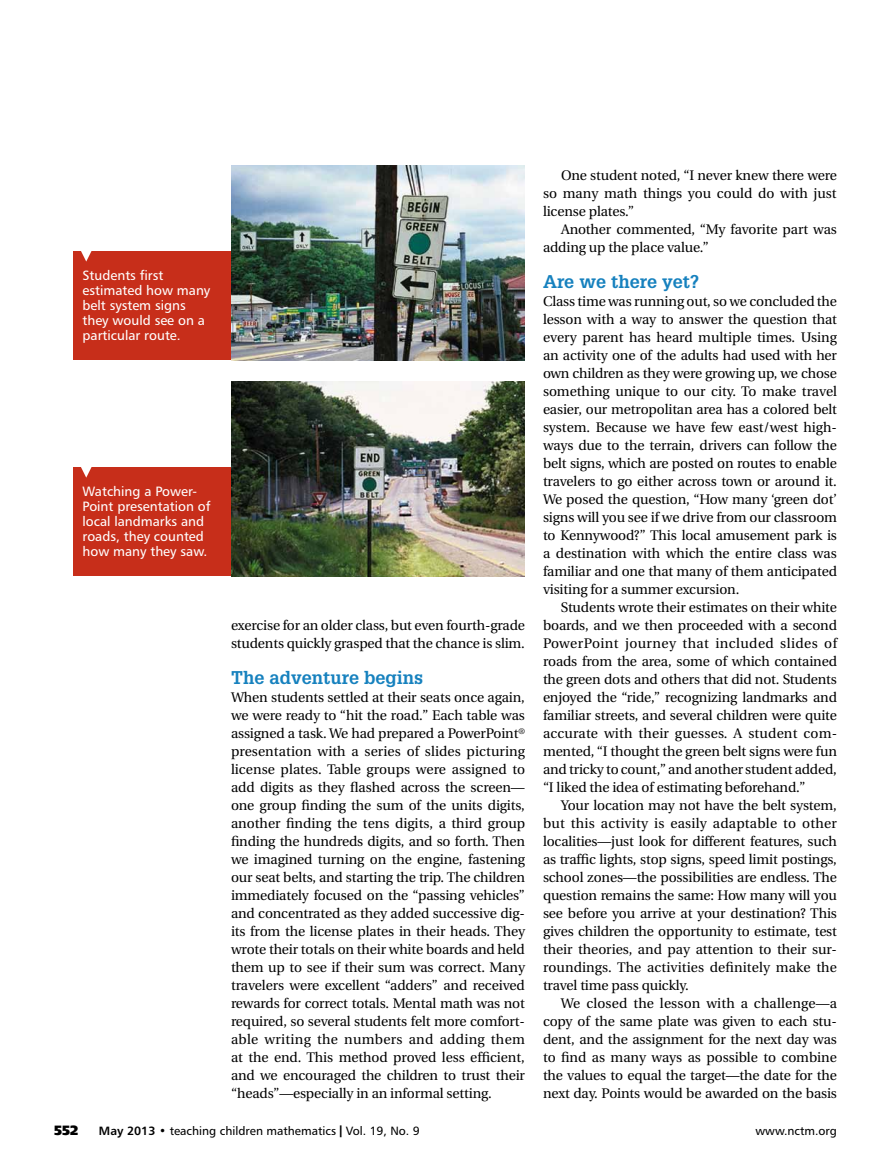
<style>
.page{position:relative;width:891px;height:1175px;background:#fff}
.page>*{position:absolute;margin:0;border:0;box-sizing:border-box;transform-origin:0 0}
.t1{font:700 18px "Glypha";color:#1681be}
.t2{font:13.8px/18px "Utopia";letter-spacing:-.01em;color:#000;text-align:justify}
.t3{font:13.5px/15px "Humanist 777 BT Roman B";color:#fff}
.t4{font:13.5px "Humanist 777 BT Extra Black B";color:#000}
.t5{font:12px "Humanist 777 BT Roman B";color:#000}
.s1{font-family:"Humanist 777 BT Bold B"}
.s2{font-family:"Interstate";font-weight:700}
</style>
<div class="page">
<img style="left:231px;top:165px;width:294px;height:195px">
<img style="left:231px;top:381px;width:294px;height:195px">
<div style="left:74px;top:251px;width:157px;height:109px;background:#c72e1a"></div>
<svg style="left:81px;top:251px;width:11px;height:10px"></svg>
<div style="left:74px;top:467px;width:157px;height:109px;background:#c72e1a"></div>
<svg style="left:81px;top:467px;width:11px;height:10px"></svg>
<p class="t3" style="left:82px;top:268px;width:129px">Students first estimated how many belt system signs they would see on a particular route.</p>
<p class="t3" style="left:82px;top:484px;width:130px">Watching a Power-<br>Point presentation of local landmarks and roads, they counted how many they saw.</p>
<p class="t2" style="left:231px;top:617px;width:295px">exercise for an older class, but even fourth-grade students quickly grasped that the chance is slim.</p>
<h1 class="t1" style="left:231px;top:666px;width:194px">The adventure begins</h1>
<p class="t2" style="left:231px;top:689px;width:296px">When students settled at their seats once again, we were ready to “hit the road.” Each table was assigned a task. We had prepared a PowerPoint<sup>® </sup>presentation with a series of slides picturing license plates. Table groups were assigned to add digits as they flashed across the screen— one group finding the sum of the units digits, another finding the tens digits, a third group finding the hundreds digits, and so forth. Then we imagined turning on the engine, fastening our seat belts, and starting the trip. The children immediately focused on the “passing vehicles” and concentrated as they added successive dig&shy;its from the license plates in their heads. They wrote their totals on their white boards and held them up to see if their sum was correct. Many travelers were excellent “adders” and received rewards for correct totals. Mental math was not required, so several students felt more comfort&shy;able writing the numbers and adding them at the end. This method proved less efficient, and we encouraged the children to trust their “heads”—especially in an informal setting.</p>
<p class="t2" style="left:543px;top:167px;width:295px;text-indent:18px">One student noted, “I never knew there were so many math things you could do with just license plates.”</p>
<p class="t2" style="left:543px;top:220px;width:295px;text-indent:18px">Another commented, “My favorite part was adding up the place value.”</p>
<h1 class="t1" style="left:543px;top:270px;width:158px">Are we there yet?</h1>
<p class="t2" style="left:543px;top:293px;width:296px">Class time was running out, so we concluded the lesson with a way to answer the question that every parent has heard multiple times. Using an activity one of the adults had used with her own children as they were growing up, we chose something unique to our city. To make travel easier, our metropolitan area has a colored belt system. Because we have few east/west high&shy;ways due to the terrain, drivers can follow the belt signs, which are posted on routes to enable travelers to go either across town or around it.<br>We posed the question, “How many ‘green dot’ signs will you see if we drive from our classroom to Kennywood?” This local amusement park is a destination with which the entire class was familiar and one that many of them anticipated visiting for a summer excursion.</p>
<p class="t2" style="left:543px;top:599px;width:296px;text-indent:18px">Students wrote their estimates on their white boards, and we then proceeded with a second PowerPoint journey that included slides of roads from the area, some of which contained the green dots and others that did not. Students enjoyed the “ride,” recognizing landmarks and familiar streets, and several children were quite accurate with their guesses. A student com&shy;mented, “I thought the green belt signs were fun and tricky to count,” and another student added, “I liked the idea of estimating beforehand.”</p>
<p class="t2" style="left:543px;top:796px;width:296px;text-indent:18px">Your location may not have the belt system, but this activity is easily adaptable to other localities—just look for different features, such as traffic lights, stop signs, speed limit postings, school zones—the possibilities are endless. The question remains the same: How many will you see before you arrive at your destination? This gives children the opportunity to estimate, test their theories, and pay attention to their sur&shy;roundings. The activities definitely make the travel time pass quickly.</p>
<p class="t2" style="left:543px;top:994px;width:296px;text-indent:18px">We closed the lesson with a challenge—a copy of the same plate was given to each stu&shy;dent, and the assignment for the next day was to find as many ways as possible to combine the values to equal the target—the date for the next day. Points would be awarded on the basis</p>
<p class="t4" style="left:54px;top:1121px;width:26px">552</p>
<p class="t5" style="left:99px;top:1123px;width:322px"><span class="s1">May 2013 •</span> teaching children mathematics <span class="s2">|</span> Vol. 19, No. 9</p>
<p class="t5" style="left:756px;top:1123px;width:83px">www.nctm.org</p>
</div>
